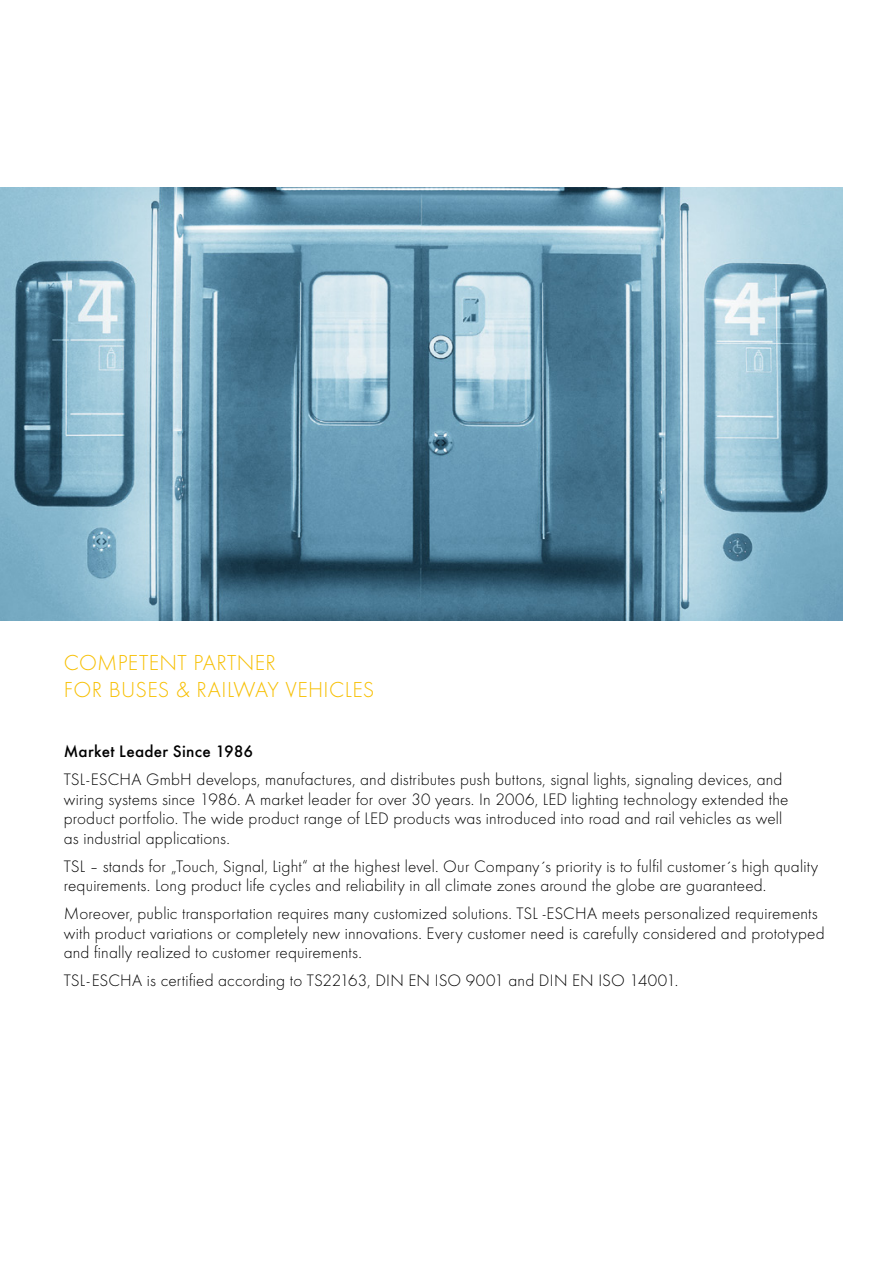
<style>
.page{position:relative;width:885px;height:1263px;background:#fff}
.page>*{position:absolute;margin:0;border:0;box-sizing:border-box;transform-origin:0 0}
.t1{font:300 22.5px/27px "Futura TOT";letter-spacing:.015em;color:#f7bf00}
.t2{font:300 17.25px/19.5px "Futura TOT";letter-spacing:.01em;color:#000}
.t3{font:500 17.25px "Futura TOT";letter-spacing:.015em;color:#000}
</style>
<div class="page">
<img style="left:0;top:187px;width:842px;height:434px">
<h1 class="t1" style="left:64px;top:649px;width:312px">COMPETENT PARTNER<br>FOR BUSES &amp; RAILWAY VEHICLES</h1>
<p class="t3" style="left:64px;top:741px;width:191px">Market Leader Since 1986</p>
<p class="t2" style="left:64px;top:770px;width:726px">TSL-ESCHA GmbH develops, manufactures, and distributes push buttons, signal lights, signaling devices, and wiring systems since 1986. A market leader for over 30 years. In 2006, LED lighting technology extended the product portfolio. The wide product range of LED products was introduced into road and rail vehicles as well as industrial applications.</p>
<p class="t2" style="left:64px;top:856px;width:755px">TSL – stands for „Touch, Signal, Light“ at the highest level. Our Company´s priority is to fulfil customer´s high quality requirements. Long product life cycles and reliability in all climate zones around the globe are guaranteed.</p>
<p class="t2" style="left:64px;top:904px;width:762px">Moreover, public transportation requires many customized solutions. TSL -ESCHA meets personalized requirements with product variations or completely new innovations. Every customer need is carefully considered and prototyped and finally realized to customer requirements.</p>
<p class="t2" style="left:64px;top:971px;width:616px">TSL-ESCHA is certified according to TS22163, DIN EN ISO 9001 and DIN EN ISO 14001.</p>
</div>
